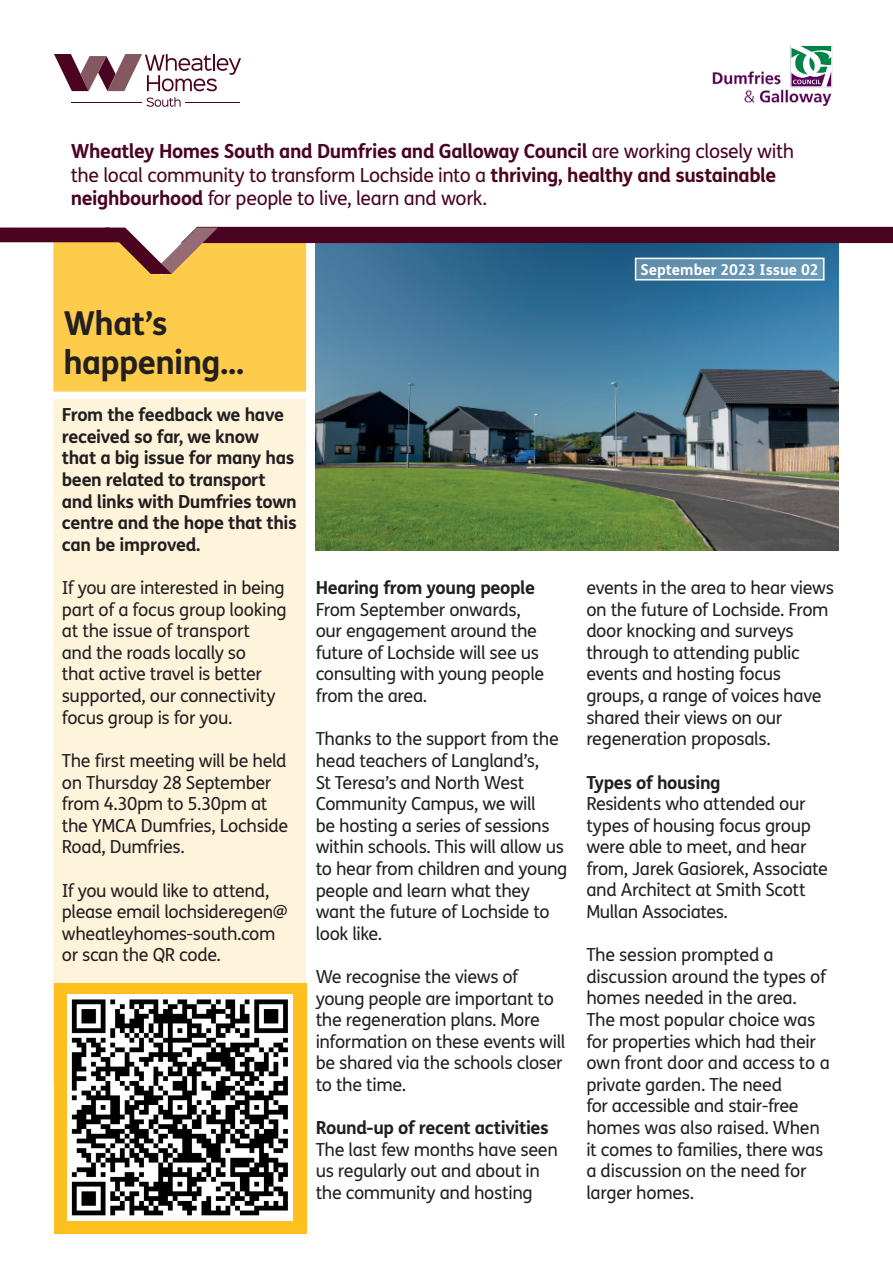
<style>
.page{position:relative;width:893px;height:1263px;background:#fff}
.page>*{position:absolute;margin:0;border:0;box-sizing:border-box;transform-origin:0 0}
.t1{font:700 33px/39.6px "FS Me";letter-spacing:-.02em;color:#231f20}
.t2{font:19.5px/23.4px "FS Me";letter-spacing:-.025em;color:#4a0422}
.t3{font:18px/21.6px "FS Me";letter-spacing:-.02em;color:#231f20}
.t4{font:700 18px/21.6px "FS Me";letter-spacing:-.02em;color:#231f20}
.t5{font:700 15px "FS Me";color:#fff}
.s1{font-weight:700}
</style>
<div class="page">
<img style="left:316px;top:392px;width:523px;height:159px">
<hr style="left:185px;top:102px;width:54px;height:1px;background:#4a0422">
<hr style="left:72px;top:102px;width:70px;height:1px;background:#4a0422">
<svg style="left:54px;top:54px;width:187px;height:37px"></svg>
<svg style="left:147px;top:97px;width:34px;height:10px"></svg>
<img style="left:712px;top:45px;width:121px;height:61px">
<div style="left:53px;top:399px;width:253px;height:684px;background:#fef4dc"></div>
<div style="left:54px;top:983px;width:252px;height:250px;background:#fec01e"></div>
<svg style="left:0;top:226px;width:893px;height:166px;background:#8a9389"></svg>
<div style="left:636px;top:258px;width:188px;height:22px;background:#6493b3"></div>
<div style="left:635px;top:258px;width:189px;height:22px;border:2px solid #fff"></div>
<img style="left:67px;top:995px;width:226px;height:225px">
<p class="t2" style="left:71px;top:140px;width:725px"><span class="s1">Wheatley Homes South and Dumfries and Galloway Council</span> are working closely with the local community to transform Lochside into a <span class="s1">thriving, healthy and sustainable neighbourhood</span> for people to live, learn and work.</p>
<p class="t1" style="left:63px;top:303px;width:182px">What’s happening…</p>
<p class="t4" style="left:62px;top:404px;width:237px">From the feedback we have received so far, we know that a big issue for many has been related to transport and links with Dumfries town centre and the hope that this can be improved.</p>
<p class="t3" style="left:62px;top:577px;width:226px">If you are interested in being part of a focus group looking at the issue of transport<br>and the roads locally so<br>that active travel is better supported, our connectivity focus group is for you.</p>
<p class="t3" style="left:62px;top:750px;width:228px">The first meeting will be held on Thursday 28 September from 4.30pm to 5.30pm at the YMCA Dumfries, Lochside<br>Road, Dumfries.</p>
<p class="t3" style="left:62px;top:880px;width:227px">If you would like to attend, please email lochsideregen@ wheatleyhomes-south.com or scan the QR code.</p>
<p class="t3" style="left:316px;top:577px;width:230px"><span class="s1">Hearing from young people<br></span>From September onwards, our engagement around the future of Lochside will see us consulting with young people from the area.</p>
<p class="t3" style="left:316px;top:728px;width:253px">Thanks to the support from the head teachers of Langland’s,<br>St Teresa’s and North West<br>Community Campus, we will<br>be hosting a series of sessions within schools. This will allow us to hear from children and young people and learn what they want the future of Lochside to look like.</p>
<p class="t3" style="left:316px;top:966px;width:251px">We recognise the views of young people are important to the regeneration plans. More information on these events will be shared via the schools closer to the time.</p>
<p class="t3" style="left:316px;top:1117px;width:244px"><span class="s1">Round-up of recent activities<br></span>The last few months have seen us regularly out and about in the community and hosting</p>
<p class="t5" style="left:641px;top:260px;width:180px">September 2023 Issue 02</p>
<p class="t5" style="left:641px;top:260px;width:133px">May 2023 Issue 01</p>
<p class="t3" style="left:586px;top:577px;width:249px">events in the area to hear views on the future of Lochside. From door knocking and surveys through to attending public events and hosting focus groups, a range of voices have shared their views on our regeneration proposals.</p>
<p class="t3" style="left:586px;top:772px;width:243px"><span class="s1">Types of housing<br></span>Residents who attended our types of housing focus group were able to meet, and hear from, Jarek Gasiorek, Associate and Architect at Smith Scott<br>Mullan Associates.</p>
<p class="t3" style="left:586px;top:944px;width:245px">The session prompted a discussion around the types of homes needed in the area.<br>The most popular choice was for properties which had their own front door and access to a private garden. The need<br>for accessible and stair-free homes was also raised. When it comes to families, there was a discussion on the need for larger homes.</p>
</div>
